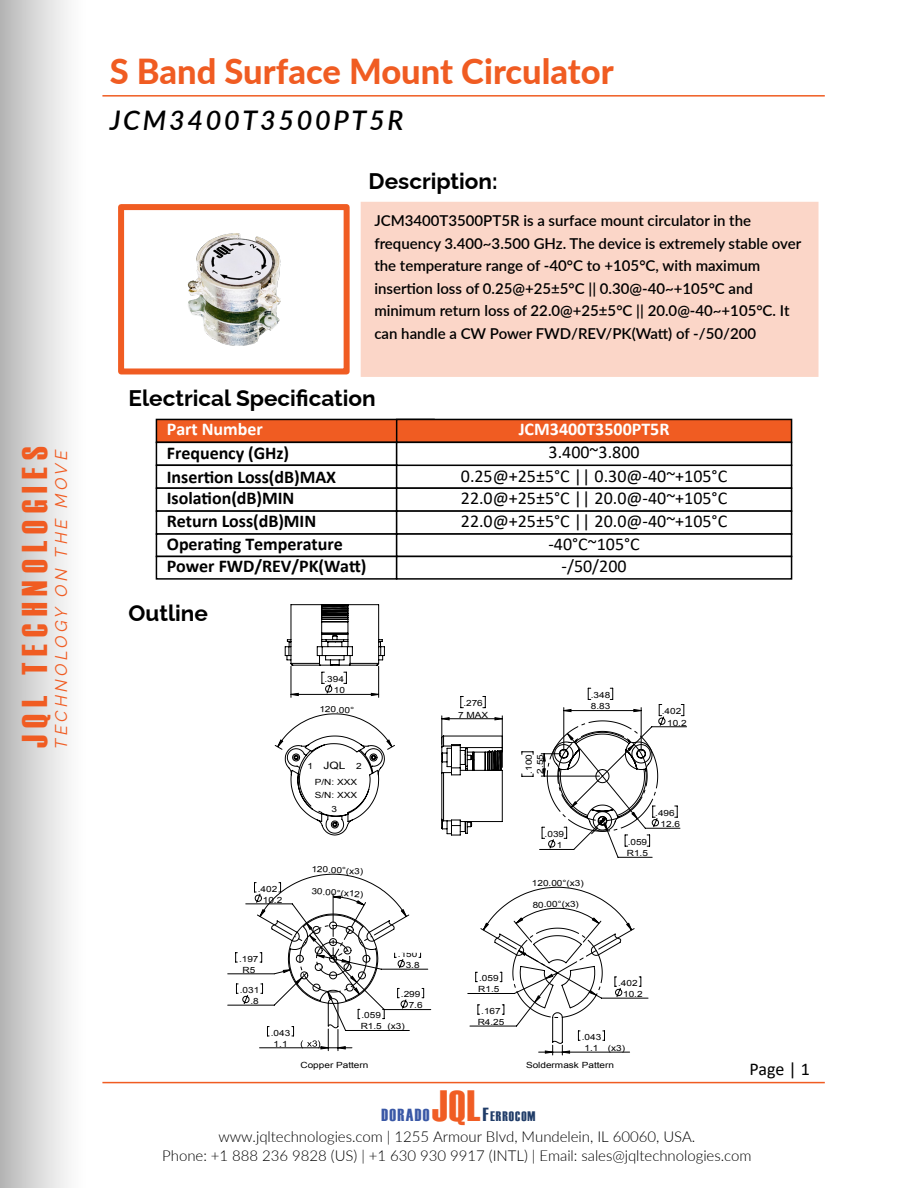
<style>
.page{position:relative;width:918px;height:1188px;background:#fff}
.page>*{position:absolute;margin:0;border:0;box-sizing:border-box;transform-origin:0 0}
.t1{font:43.65px "Haettenschweiler";color:#f05d24}
.t2{font:35.85px "Haettenschweiler";letter-spacing:.2em;color:#f05c22}
.t3{font:800 34.5px "Lato";color:#f05c22}
.t4{font:italic 600 27px "Lato";letter-spacing:.1em;color:#000}
.t5{font:100 22.5px "Raleway";color:#000}
.t6{font:18px/22.6px "Calibri";color:#000;text-align:justify}
.t7{font:700 18px "Calibri";letter-spacing:-.005em;color:#000}
.t8{font:700 18px "Calibri";color:#fff}
.t9{font:17.4px "Haettenschweiler";letter-spacing:.075em;color:#3a58a6}
.t10{font:italic 17.1px "Raleway";letter-spacing:.2em;color:#f05c22}
.t11{font:600 15px/22.5px "Lato";color:#000}
.t12{font:300 15px "Lato";letter-spacing:-.005em;color:#000}
.t13{font:13.8px "Haettenschweiler";letter-spacing:.075em;color:#203c68}
.t14{font:10.2px "Arial";color:#000;scale:1.18 1}
.t15{font:8.55px/11.1px "Arial";color:#000;scale:1.18 1}
.s1{font-size:8.55px}
.s2{font-size:18.9px}
</style>
<div class="page">
<div style="left:0;top:0;width:87px;height:1188px;background:linear-gradient(to right,#b7b7b7,#fff)"></div>
<hr style="left:102px;top:95px;width:723px;height:2px;background:#f05c22">
<hr style="left:102px;top:1082px;width:723px;height:1px;background:#f05c22">
<svg style="left:610px;top:688px;width:3px;height:12px"></svg>
<svg style="left:327px;top:751px;width:310px;height:123px"></svg>
<svg style="left:274px;top:713px;width:121px;height:123px"></svg>
<svg style="left:284px;top:604px;width:101px;height:63px"></svg>
<svg style="left:441px;top:716px;width:62px;height:120px"></svg>
<svg style="left:541px;top:709px;width:125px;height:123px"></svg>
<div style="left:361px;top:202px;width:458px;height:175px;background:#fbd6c8"></div>
<div style="left:118px;top:204px;width:232px;height:170px;border:6px solid #f05c22"></div>
<img style="left:187px;top:233px;width:93px;height:112px">
<div style="left:156px;top:419px;width:279px;height:24px;background:#f05c22;border:2px solid #000"></div>
<div style="left:396px;top:419px;width:396px;height:24px;background:#f05c22;border:2px solid #000"></div>
<div style="left:156px;top:442px;width:241px;height:24px;background:#fff;border:2px solid #000"></div>
<div style="left:156px;top:465px;width:241px;height:24px;background:#fff;border:2px solid #000"></div>
<div style="left:396px;top:465px;width:396px;height:24px;background:#fff"></div>
<div style="left:156px;top:487px;width:241px;height:25px;background:#fff;border:2px solid #000"></div>
<div style="left:396px;top:487px;width:396px;height:25px;background:#fff;border:2px solid #000"></div>
<div style="left:156px;top:510px;width:241px;height:25px;background:#fff;border:2px solid #000"></div>
<div style="left:396px;top:510px;width:396px;height:25px;background:#fff;border:2px solid #000"></div>
<div style="left:156px;top:533px;width:241px;height:24px;background:#fff;border:2px solid #000"></div>
<div style="left:396px;top:533px;width:396px;height:24px;background:#fff;border:2px solid #000"></div>
<div style="left:156px;top:556px;width:241px;height:24px;background:#fff;border:2px solid #000"></div>
<div style="left:396px;top:556px;width:396px;height:24px;background:#fff;border:2px solid #000"></div>
<div style="left:396px;top:442px;width:396px;height:24px;background:#fff;border:2px solid #000"></div>
<svg style="left:227px;top:874px;width:408px;height:181px"></svg>
<h2 class="t2" style="left:10px;top:748px;width:303px;rotate:-90deg">JQL TECHNOLOGIES</h2>
<p class="t10" style="left:47px;top:749px;width:300px;rotate:-90deg">TECHNOLOGY ON THE MOVE</p>
<h3 class="t3" style="left:110px;top:46px;width:506px">S Band Surface Mount Circulator</h3>
<h3 class="t4" style="left:110px;top:101px;width:295px">JCM3400T3500PT5R</h3>
<h3 class="t5" style="left:369px;top:163px;width:131px">Description:</h3>
<p class="t11" style="left:374px;top:209px;width:428px">JCM3400T3500PT5R is a surface mount circulator in the frequency 3.400~3.500 GHz. The device is extremely stable over the temperature range of -40°C to +105°C, with maximum insertion loss of 0.25@+25±5°C || 0.30@-40~+105°C and minimum return loss of 22.0@+25±5°C || 20.0@-40~+105°C. It can handle a CW Power FWD/REV/PK(Watt) of -/50/200</p>
<h3 class="t5" style="left:129px;top:380px;width:249px">Electrical Specification</h3>
<p class="t8" style="left:167px;top:416px;width:97px">Part Number</p>
<p class="t7" style="left:167px;top:440px;width:124px">Frequency (GHz)</p>
<p class="t8" style="left:519px;top:417px;width:152px">JCM3400T3500PT5R</p>
<p class="t6" style="left:549px;top:441px;width:93px">3.400~3.800</p>
<p class="t7" style="left:167px;top:464px;width:171px">Insertion Loss(dB)MAX</p>
<p class="t6" style="left:461px;top:464px;width:268px">0.25@+25±5°C || 0.30@-40~+105°C 22.0@+25±5°C || 20.0@-40~+105°C 22.0@+25±5°C || 20.0@-40~+105°C</p>
<p class="t7" style="left:167px;top:486px;width:129px">Isolation(dB)MIN</p>
<p class="t7" style="left:167px;top:508px;width:151px">Return Loss(dB)MIN</p>
<p class="t7" style="left:167px;top:531px;width:177px">Operating Temperature</p>
<p class="t6" style="left:548px;top:532px;width:93px;text-align:center">-40°C~105°C -/50/200</p>
<p class="t7" style="left:167px;top:554px;width:201px">Power FWD/REV/PK(Watt)</p>
<h3 class="t5" style="left:129px;top:595px;width:81px">Outline</h3>
<p class="t15" style="left:258px;top:883px;width:18px">.402</p>
<p class="t15" style="left:263px;top:894px;width:18px">10.2</p>
<p class="t15" style="left:324px;top:674px;width:19px;text-align:right">.394<br>10</p>
<p class="t15" style="left:320px;top:704px;width:31px;rotate:2deg">120.00°</p>
<p class="t14" style="left:307px;top:759px;width:48px"><span class="s1">1</span> JQL <span class="s1">2</span></p>
<p class="t15" style="left:315px;top:776px;width:37px;line-height:13.2px">P/N: XXX<br>S/N: XXX</p>
<p class="t15" style="left:332px;top:804px;width:6px">3</p>
<p class="t15" style="left:312px;top:863px;width:46px;rotate:3deg">120.00°(x3)</p>
<p class="t15" style="left:312px;top:885px;width:45px;rotate:4deg">30.00°(x12)</p>
<p class="t15" style="left:458px;top:698px;width:27px;text-align:center">.276<br>7 MAX</p>
<p class="t15" style="left:523px;top:774px;width:18px;rotate:-90deg">.100<br>2.55</p>
<p class="t15" style="left:545px;top:829px;width:18px;text-align:right">.039<br>1</p>
<p class="t15" style="left:591px;top:690px;width:18px">.348<br>8.83</p>
<p class="t15" style="left:532px;top:878px;width:46px">120.00°(x3)</p>
<p class="t15" style="left:532px;top:899px;width:41px;rotate:-2deg">80.00°(x3)</p>
<p class="t15" style="left:667px;top:706px;width:18px;text-indent:-5px">.402<br>10.2</p>
<p class="t15" style="left:627px;top:836px;width:19px">.059<br>R1.5</p>
<p class="t15" style="left:661px;top:807px;width:18px;text-indent:-5px">.496<br>12.6</p>
<p class="t15" style="left:239px;top:953px;width:18px">.197</p>
<p class="t15" style="left:242px;top:964px;width:12px">R5</p>
<p class="t15" style="left:398px;top:948px;width:18px">.150</p>
<p class="t15" style="left:406px;top:960px;width:13px">3.8</p>
<p class="t15" style="left:240px;top:984px;width:18px">.031</p>
<p class="t15" style="left:250px;top:995px;width:9px">.8</p>
<p class="t15" style="left:271px;top:1027px;width:18px">.043</p>
<p class="t15" style="left:274px;top:1038px;width:13px">1.1</p>
<p class="t15" style="left:401px;top:989px;width:18px">.299</p>
<p class="t15" style="left:362px;top:1010px;width:18px">.059</p>
<p class="t15" style="left:409px;top:1000px;width:13px">7.6</p>
<p class="t15" style="left:361px;top:1021px;width:39px">R1.5 (x3)</p>
<p class="t15" style="left:479px;top:973px;width:18px">.059</p>
<p class="t15" style="left:478px;top:1016px;width:24px">R4.25</p>
<p class="t15" style="left:478px;top:984px;width:19px">R1.5</p>
<p class="t15" style="left:481px;top:1005px;width:18px">.167</p>
<p class="t15" style="left:618px;top:977px;width:18px">.402</p>
<p class="t15" style="left:582px;top:1031px;width:18px">.043</p>
<p class="t15" style="left:623px;top:988px;width:18px">10.2</p>
<p class="t15" style="left:585px;top:1042px;width:36px">1.1 (x3)</p>
<p class="t15" style="left:300px;top:1059px;width:59px">Copper Pattern</p>
<p class="t15" style="left:526px;top:1059px;width:76px">Soldermask Pattern</p>
<p class="t6" style="left:749px;top:1057px;width:62px">Page | 1</p>
<h1 class="t1" style="left:432px;top:1076px;width:50px">JQL</h1>
<p class="t13" style="left:483px;top:1107px;width:54px"><span class="s2">F</span>ERROCOM</p>
<p class="t12" style="left:162px;top:1145px;width:591px">Phone: +1 888 236 9828 (US) | +1 630 930 9917 (INTL) | Email: sales@jqltechnologies.com</p>
<p class="t9" style="left:381px;top:1104px;width:49px">DORADO</p>
<p class="t12" style="left:218px;top:1126px;width:479px">www.jqltechnologies.com | 1255 Armour Blvd, Mundelein, IL 60060, USA.</p>
</div>
